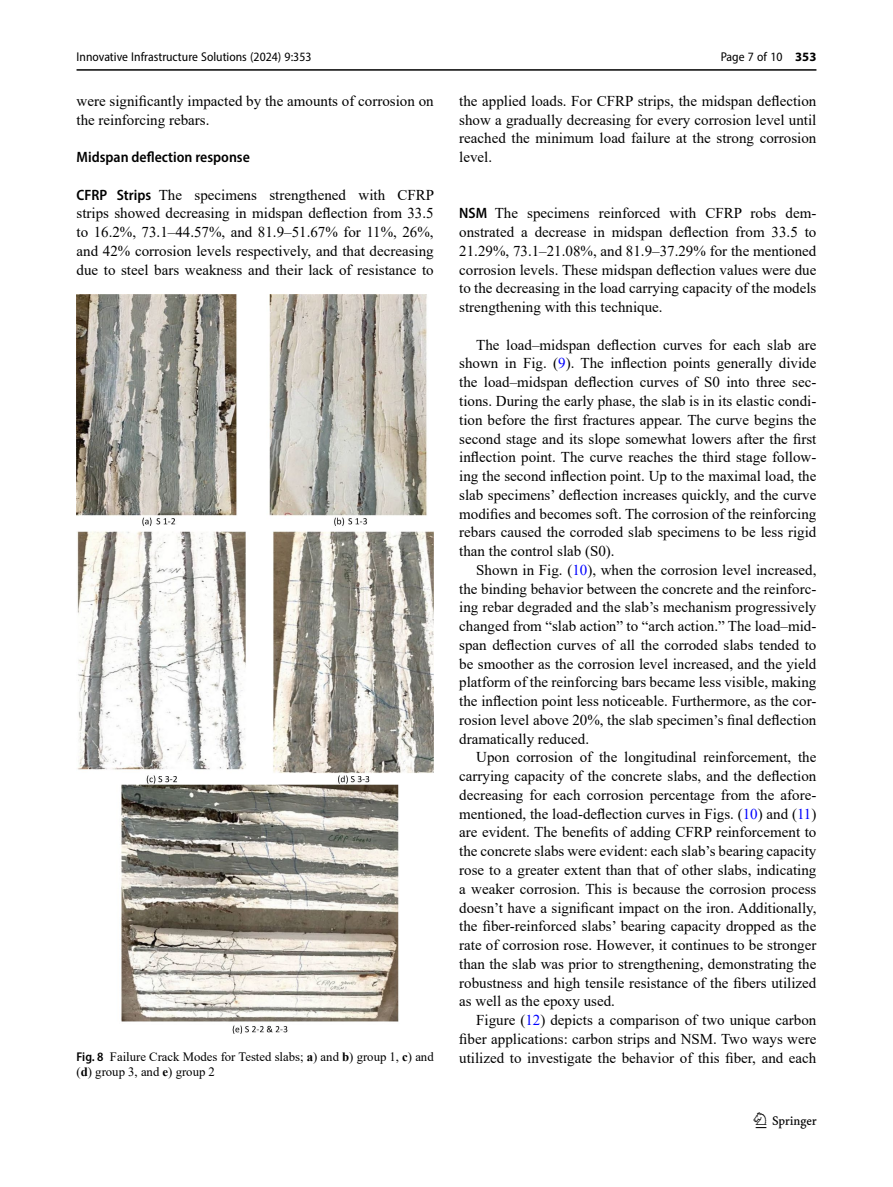
<style>
.page{position:relative;width:893px;height:1187px;background:#fff}
.page>*{position:absolute;margin:0;border:0;box-sizing:border-box;transform-origin:0 0}
.t1{font:22.5px "Springnew";color:#000}
.Body_Text_Indent{font:15px/18.8px "Times New Roman";color:#000;text-align:justify}
.Head_4_after_3{font:15px/18.8px "Times New Roman";color:#000;text-align:justify}
.Head_4{font:15px/18.8px "Times New Roman";color:#000;text-align:justify}
.Head_3{font:600 semi-condensed 15px "Myriad Pro";color:#000}
.Figure_Caption{font:12.75px/15px "Times New Roman";color:#000}
.t2{font:semi-condensed 12.75px "Myriad Pro";color:#000}
.s1{font-family:"Myriad Pro";font-weight:600;font-stretch:semi-condensed}
.s2{font-weight:700}
.s3{font-weight:700;font-stretch:normal}
.s4{color:#00f}
</style>
<div class="page">
<hr style="left:77px;top:69px;width:739px;height:2px;background:#000">
<img style="left:77px;top:295px;width:357px;height:738px">
<p class="t2" style="left:77px;top:49px;width:236px">Innovative Infrastructure Solutions (2024) 9:353</p>
<p class="Body_Text_Indent" style="left:77px;top:91px;width:359px">were significantly impacted by the amounts of corrosion on the reinforcing rebars.</p>
<p class="Head_3" style="left:77px;top:148px;width:175px">Midspan deflection response</p>
<p class="Head_4_after_3" style="left:77px;top:185px;width:359px"><span class="s1">CFRP Strips</span> The specimens strengthened with CFRP strips showed decreasing in midspan deflection from 33.5 to 16.2%, 73.1–44.57%, and 81.9–51.67% for 11%, 26%, and 42% corrosion levels respectively, and that decreasing due to steel bars weakness and their lack of resistance to</p>
<p class="Figure_Caption" style="left:77px;top:1049px;width:359px"><span class="s1">Fig. 8</span> Failure Crack Modes for Tested slabs; <span class="s2">a</span>) and <span class="s2">b</span>) group 1, <span class="s2">c</span>) and (<span class="s2">d</span>) group 3, and <span class="s2">e</span>) group 2</p>
<p class="t2" style="left:721px;top:49px;width:97px">Page 7 of 10 <span class="s3">353</span></p>
<p class="Head_4_after_3" style="left:459px;top:91px;width:359px">the applied loads. For CFRP strips, the midspan deflection show a gradually decreasing for every corrosion level until reached the minimum load failure at the strong corrosion level.</p>
<p class="Head_4" style="left:459px;top:203px;width:359px"><span class="s1">NSM</span> The specimens reinforced with CFRP robs dem&shy;onstrated a decrease in midspan deflection from 33.5 to 21.29%, 73.1–21.08%, and 81.9–37.29% for the mentioned corrosion levels. These midspan deflection values were due to the decreasing in the load carrying capacity of the models strengthening with this technique.</p>
<p class="Body_Text_Indent" style="left:459px;top:335px;width:359px;text-indent:17px">The load–midspan deflection curves for each slab are shown in Fig. (<span class="s4">9</span>). The inflection points generally divide the load–midspan deflection curves of S0 into three sec&shy;tions. During the early phase, the slab is in its elastic condi&shy;tion before the first fractures appear. The curve begins the second stage and its slope somewhat lowers after the first inflection point. The curve reaches the third stage follow&shy;ing the second inflection point. Up to the maximal load, the slab specimens’ deflection increases quickly, and the curve modifies and becomes soft. The corrosion of the reinforcing rebars caused the corroded slab specimens to be less rigid than the control slab (S0).</p>
<p class="Body_Text_Indent" style="left:459px;top:560px;width:359px;text-indent:17px">Shown in Fig. (<span class="s4">10</span>), when the corrosion level increased, the binding behavior between the concrete and the reinforc&shy;ing rebar degraded and the slab’s mechanism progressively changed from “slab action” to “arch action.” The load–mid&shy;span deflection curves of all the corroded slabs tended to be smoother as the corrosion level increased, and the yield platform of the reinforcing bars became less visible, making the inflection point less noticeable. Furthermore, as the cor&shy;rosion level above 20%, the slab specimen’s final deflection dramatically reduced.</p>
<p class="Body_Text_Indent" style="left:459px;top:747px;width:359px;text-indent:17px">Upon corrosion of the longitudinal reinforcement, the carrying capacity of the concrete slabs, and the deflection decreasing for each corrosion percentage from the afore&shy;mentioned, the load-deflection curves in Figs. (<span class="s4">10</span>) and (<span class="s4">11</span>) are evident. The benefits of adding CFRP reinforcement to the concrete slabs were evident: each slab’s bearing capacity rose to a greater extent than that of other slabs, indicating a weaker corrosion. This is because the corrosion process doesn’t have a significant impact on the iron. Additionally, the fiber-reinforced slabs’ bearing capacity dropped as the rate of corrosion rose. However, it continues to be stronger than the slab was prior to strengthening, demonstrating the robustness and high tensile resistance of the fibers utilized as well as the epoxy used.</p>
<p class="Body_Text_Indent" style="left:459px;top:1010px;width:359px;text-indent:17px">Figure (<span class="s4">12</span>) depicts a comparison of two unique carbon fiber applications: carbon strips and NSM. Two ways were utilized to investigate the behavior of this fiber, and each</p>
<h1 class="t1" style="left:756px;top:1107px;width:63px">1 3</h1>
</div>
